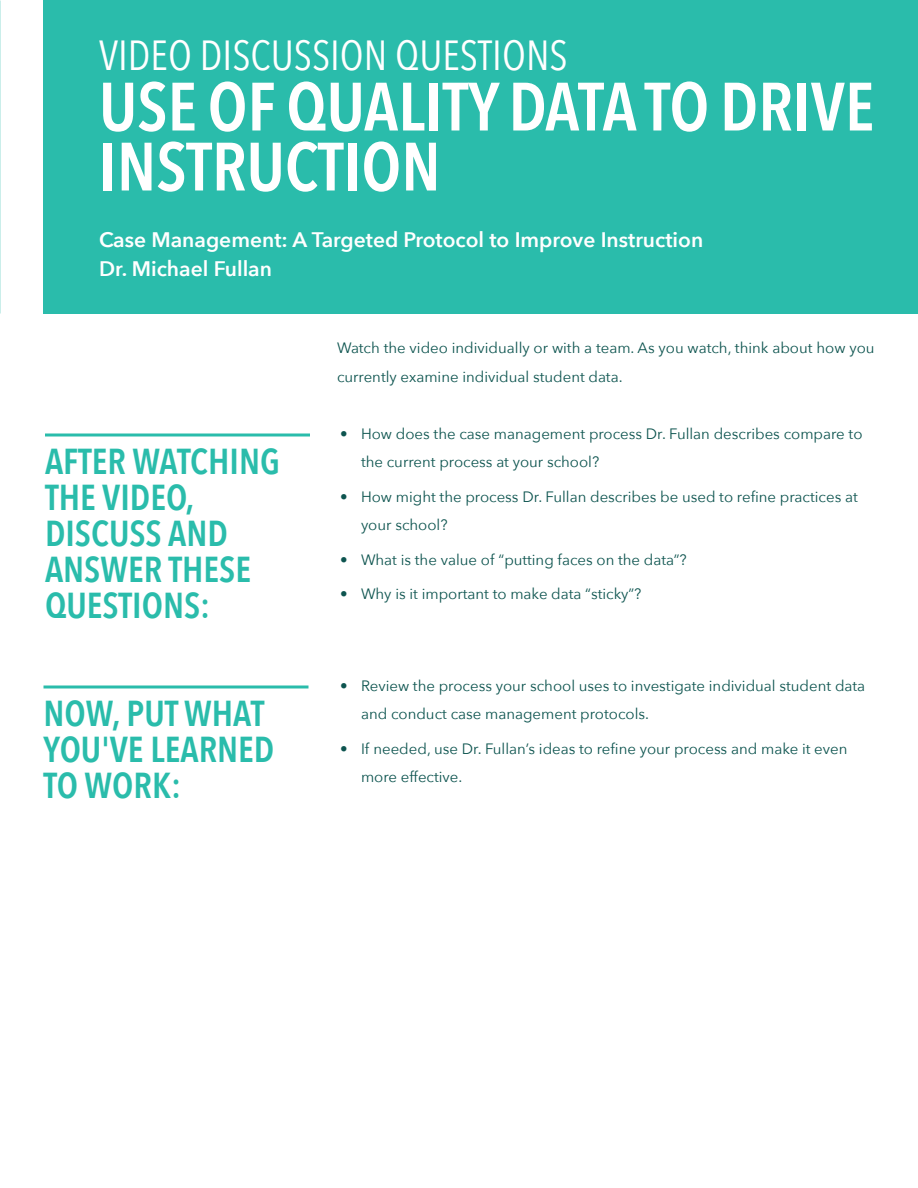
<style>
.page{position:relative;width:918px;height:1188px;background:#fff}
.page>*{position:absolute;margin:0;border:0;box-sizing:border-box;transform-origin:0 0}
.body{font:600 67.5px/60px "Avenir Next Condensed";color:#fff}
.t1{font:42px "Avenir Next Condensed";color:#fff}
.steps{font:600 36px/36px "Avenir Next Condensed";color:#2abcab}
.body-2{font:600 21px "Avenir Next";color:#fff}
.body-3{font:15px/28.5px "Avenir Next";color:#0d544f}
</style>
<div class="page">
<div style="left:44px;top:0;width:874px;height:314px;background:#2abcab"></div>
<hr style="left:45px;top:434px;width:265px;height:3px;background:#2abcab">
<hr style="left:44px;top:686px;width:265px;height:3px;background:#2abcab">
<p class="t1" style="left:99px;top:30px;width:470px">VIDEO DISCUSSION QUESTIONS</p>
<p class="body" style="left:99px;top:77px;width:777px">USE OF QUALITY DATA TO DRIVE<br>INSTRUCTION</p>
<p class="body-2" style="left:99px;top:227px;width:606px">Case Management: A Targeted Protocol to Improve Instruction</p>
<p class="body-2" style="left:99px;top:256px;width:175px">Dr. Michael Fullan</p>
<p class="steps" style="left:45px;top:443px;width:236px">AFTER WATCHING<br>THE VIDEO,<br>DISCUSS AND<br>ANSWER THESE<br>QUESTIONS:</p>
<p class="steps" style="left:44px;top:695px;width:232px">NOW, PUT WHAT<br>YOU'VE LEARNED<br>TO WORK:</p>
<p class="body-3" style="left:337px;top:334px;width:539px">Watch the video individually or with a team. As you watch, think about how you currently examine individual student data.</p>
<p class="body-3" style="left:361px;top:419px;width:503px;text-indent:-21px">• How does the case management process Dr. Fullan describes compare to the current process at your school?</p>
<p class="body-3" style="left:361px;top:482px;width:498px;text-indent:-21px">• How might the process Dr. Fullan describes be used to refine practices at your school?</p>
<p class="body-3" style="left:340px;top:545px;width:348px">• What is the value of “putting faces on the data”?</p>
<p class="body-3" style="left:340px;top:580px;width:303px">• Why is it important to make data “sticky”?</p>
<p class="body-3" style="left:361px;top:671px;width:506px;text-indent:-21px">• Review the process your school uses to investigate individual student data and conduct case management protocols.</p>
<p class="body-3" style="left:361px;top:734px;width:488px;text-indent:-21px">• If needed, use Dr. Fullan’s ideas to refine your process and make it even more effective.</p>
</div>
